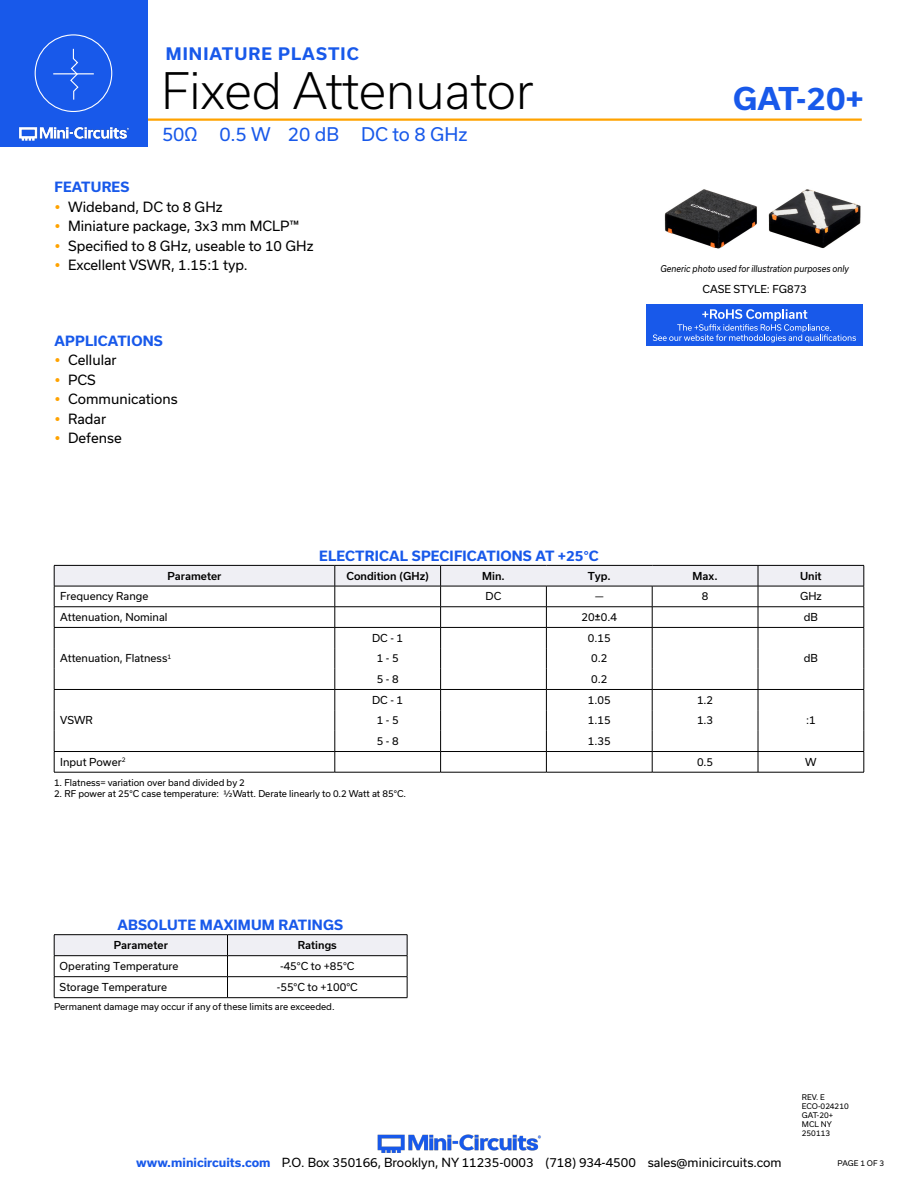
<style>
.page{position:relative;width:918px;height:1188px;background:#fff}
.page>*{position:absolute;margin:0;border:0;box-sizing:border-box;transform-origin:0 0}
.t1{font:300 48px "Usual";color:#000}
.t2{font:700 30px "Usual";color:#1859ea}
.t3{font:18px "Usual";color:#1859ea}
.t4{font:700 16.5px "Usual";letter-spacing:.065em;color:#1859ea}
.t5{font:13.5px "Usual";color:#000}
.Blue_Headers{font:700 13.5px "Usual";letter-spacing:.015em;color:#1859ea}
.t6{font:12px "Usual";color:#000}
.Table_Body_Left_Justified{font:10.5px "Usual";color:#000}
.Table_Body_Center{font:10.5px "Usual";color:#000}
.Table_Header_Center{font:500 10.5px "Usual";color:#000}
.Notes{font:9px "Usual";color:#000}
.Generic_photo_text{font:italic 9px "Usual";color:#000;scale:.9 1}
.t7{font:7.5px "Usual";color:#000}
.s1{font-weight:500}
.s2{font-weight:700;color:#1859ea}
</style>
<div class="page">
<hr style="left:129px;top:118px;width:733px;height:3px;background:#ffa300">
<div style="left:0;top:0;width:147px;height:147px;background:#1859ea"></div>
<img style="left:19px;top:126px;width:110px;height:15px">
<div style="left:35px;top:34px;width:77px;height:78px;border:1px solid #fff;border-radius:50%"></div>
<hr style="left:53px;top:73px;width:41px;height:1px;background:#fff">
<svg style="left:69px;top:48px;width:10px;height:52px"></svg>
<img style="left:377px;top:1134px;width:164px;height:19px">
<div style="left:647px;top:304px;width:216px;height:42px;background:#1859ea"></div>
<svg style="left:653px;top:309px;width:203px;height:33px"></svg>
<img style="left:664px;top:189px;width:197px;height:60px">
<hr style="left:335px;top:772px;width:106px;height:1px;background:#000">
<hr style="left:54px;top:772px;width:281px;height:1px;background:#000">
<hr style="left:758px;top:772px;width:106px;height:1px;background:#000">
<hr style="left:441px;top:772px;width:105px;height:1px;background:#000">
<hr style="left:546px;top:772px;width:106px;height:1px;background:#000">
<hr style="left:652px;top:772px;width:106px;height:1px;background:#000">
<svg style="left:54px;top:565px;width:811px;height:207px"></svg>
<hr style="left:54px;top:934px;width:174px;height:1px;background:#000">
<hr style="left:228px;top:934px;width:179px;height:1px;background:#000">
<svg style="left:54px;top:935px;width:354px;height:63px"></svg>
<h3 class="t4" style="left:166px;top:45px;width:194px">MINIATURE PLASTIC</h3>
<h1 class="t1" style="left:161px;top:63px;width:374px">Fixed Attenuator</h1>
<h3 class="t3" style="left:162px;top:124px;width:307px">50Ω 0.5 W 20 dB DC to 8 GHz</h3>
<p class="Blue_Headers" style="left:55px;top:180px;width:76px">FEATURES</p>
<p class="t5" style="left:68px;top:199px;width:156px">Wideband, DC to 8 GHz</p>
<p class="t5" style="left:68px;top:219px;width:232px">Miniature package, 3x3 mm MCLP™</p>
<p class="t5" style="left:68px;top:238px;width:247px">Specified to 8 GHz, useable to 10 GHz</p>
<p class="t5" style="left:68px;top:258px;width:181px">Excellent VSWR, 1.15:1 typ.</p>
<p class="Blue_Headers" style="left:55px;top:333px;width:110px">APPLICATIONS</p>
<p class="t5" style="left:68px;top:352px;width:50px">Cellular</p>
<p class="t5" style="left:68px;top:372px;width:29px">PCS</p>
<p class="t5" style="left:68px;top:391px;width:111px">Communications</p>
<p class="t5" style="left:68px;top:411px;width:40px">Radar</p>
<p class="t5" style="left:68px;top:430px;width:55px">Defense</p>
<p class="Blue_Headers" style="left:319px;top:548px;width:281px">ELECTRICAL SPECIFICATIONS AT +25°C</p>
<h2 class="t2" style="left:733px;top:81px;width:132px">GAT-20+</h2>
<p class="Generic_photo_text" style="left:660px;top:263px;width:211px">Generic photo used for illustration purposes only</p>
<p class="Table_Body_Left_Justified" style="left:702px;top:283px;width:106px">CASE STYLE: FG873</p>
<p class="Table_Header_Center" style="left:167px;top:570px;width:56px">Parameter</p>
<p class="Table_Header_Center" style="left:346px;top:570px;width:84px">Condition (GHz)</p>
<p class="Table_Header_Center" style="left:482px;top:570px;width:24px">Min.</p>
<p class="Table_Header_Center" style="left:588px;top:570px;width:25px">Typ.</p>
<p class="Table_Header_Center" style="left:693px;top:570px;width:26px">Max.</p>
<p class="Table_Header_Center" style="left:800px;top:570px;width:23px">Unit</p>
<p class="Table_Body_Left_Justified" style="left:60px;top:590px;width:90px">Frequency Range</p>
<p class="Table_Body_Center" style="left:486px;top:590px;width:17px">DC</p>
<p class="Table_Body_Center" style="left:595px;top:590px;width:10px">—</p>
<p class="Table_Body_Center" style="left:702px;top:590px;width:8px">8</p>
<p class="Table_Body_Center" style="left:800px;top:590px;width:23px">GHz</p>
<p class="Table_Body_Left_Justified" style="left:60px;top:611px;width:109px">Attenuation, Nominal</p>
<p class="Table_Body_Center" style="left:581px;top:611px;width:37px">20<span class="s1">±</span>0.4</p>
<p class="Table_Body_Center" style="left:804px;top:611px;width:16px">dB</p>
<p class="Table_Body_Left_Justified" style="left:60px;top:652px;width:113px">Attenuation, Flatness<sup>1</sup></p>
<p class="Table_Body_Center" style="left:372px;top:632px;width:33px">DC - 1</p>
<p class="Table_Body_Center" style="left:588px;top:632px;width:24px">0.15</p>
<p class="Table_Body_Center" style="left:377px;top:652px;width:23px">1 - 5</p>
<p class="Table_Body_Center" style="left:591px;top:652px;width:18px">0.2</p>
<p class="Table_Body_Center" style="left:804px;top:652px;width:16px">dB</p>
<p class="Table_Body_Center" style="left:377px;top:673px;width:23px">5 - 8</p>
<p class="Table_Body_Center" style="left:591px;top:673px;width:18px">0.2</p>
<p class="Table_Body_Left_Justified" style="left:60px;top:714px;width:34px">VSWR</p>
<p class="Table_Body_Center" style="left:372px;top:694px;width:33px">DC - 1</p>
<p class="Table_Body_Center" style="left:588px;top:694px;width:24px">1.05</p>
<p class="Table_Body_Center" style="left:697px;top:694px;width:18px">1.2</p>
<p class="Table_Body_Center" style="left:377px;top:714px;width:23px">1 - 5</p>
<p class="Table_Body_Center" style="left:588px;top:714px;width:24px">1.15</p>
<p class="Table_Body_Center" style="left:697px;top:714px;width:18px">1.3</p>
<p class="Table_Body_Center" style="left:806px;top:714px;width:11px">:1</p>
<p class="Table_Body_Center" style="left:377px;top:735px;width:23px">5 - 8</p>
<p class="Table_Body_Center" style="left:588px;top:735px;width:24px">1.35</p>
<p class="Table_Body_Left_Justified" style="left:60px;top:756px;width:67px">Input Power<sup>2</sup></p>
<p class="Table_Body_Center" style="left:697px;top:756px;width:18px">0.5</p>
<p class="Table_Body_Center" style="left:805px;top:756px;width:13px">W</p>
<p class="Notes" style="left:54px;top:778px;width:192px">1. Flatness= variation over band divided by 2</p>
<p class="Notes" style="left:54px;top:788px;width:354px">2. RF power at 25°C case temperature: ½Watt. Derate linearly to 0.2 Watt at 85°C.</p>
<p class="Blue_Headers" style="left:118px;top:917px;width:227px">ABSOLUTE MAXIMUM RATINGS</p>
<p class="Table_Header_Center" style="left:114px;top:939px;width:56px">Parameter</p>
<p class="Table_Header_Center" style="left:298px;top:939px;width:41px">Ratings</p>
<p class="Table_Body_Left_Justified" style="left:60px;top:960px;width:120px">Operating Temperature</p>
<p class="Table_Body_Center" style="left:280px;top:960px;width:76px">-45°C to +85°C</p>
<p class="Table_Body_Left_Justified" style="left:60px;top:981px;width:109px">Storage Temperature</p>
<p class="Table_Body_Center" style="left:277px;top:981px;width:83px">-55°C to +100°C</p>
<p class="Notes" style="left:54px;top:1001px;width:282px">Permanent damage may occur if any of these limits are exceeded.</p>
<p class="t7" style="left:802px;top:1093px;width:24px">REV. E</p>
<p class="t7" style="left:802px;top:1102px;width:48px">ECO-024210</p>
<p class="t7" style="left:802px;top:1111px;width:33px">GAT-20+</p>
<p class="t7" style="left:802px;top:1120px;width:31px">MCL NY</p>
<p class="t7" style="left:802px;top:1129px;width:30px">250113</p>
<h3 class="t6" style="left:136px;top:1156px;width:647px"><span class="s2">www.minicircuits.com</span> P.O. Box 350166, Brooklyn, NY 11235-0003 (718) 934-4500 sales@minicircuits.com</h3>
<p class="t7" style="left:838px;top:1159px;width:48px">PAGE 1 OF 3</p>
</div>
